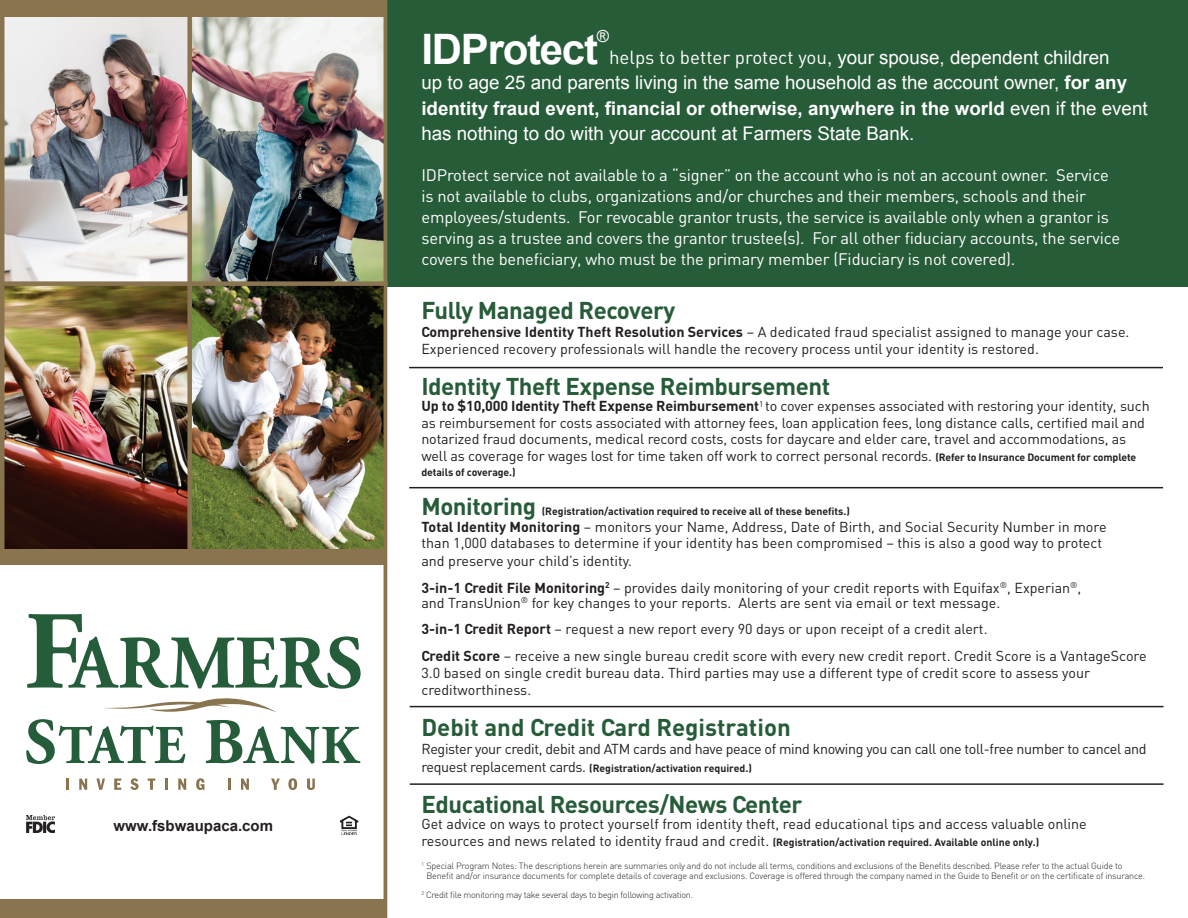
<style>
.page{position:relative;width:1188px;height:918px;background:#fff}
.page>*{position:absolute;margin:0;border:0;box-sizing:border-box;transform-origin:0 0}
.t1{font:700 42px "Arial";letter-spacing:-.03em;color:#fff}
.t2{font:700 24px "DIN";letter-spacing:-.02em;color:#275c39}
.t3{font:700 24px "DIN";color:#275c39}
.t4{font:18.75px/25.5px "Arial";color:#fff}
.t5{font:16.65px "Arial";color:#fff}
.t6{font:16.5px/21px "DIN";letter-spacing:-.01em;color:#fff}
.t7{font:700 15px "Arial";color:#231f20}
.t8{font:14.25px/17.1px "DIN";color:#231f20}
.t9{font:14.25px "DIN";letter-spacing:-.025em;color:#231f20}
.t10{font:700 10.5px "DIN";color:#231f20}
.t11{font:300 9px/9.8px "DIN";letter-spacing:-.02em;color:#231f20}
.s1{font-family:"DIN"}
.s2{font-weight:700}
.s3{font-weight:700;font-size:10.5px}
.s4{font-weight:400;font-size:14.25px}
</style>
<div class="page">
<hr style="left:409px;top:487px;width:754px;height:1px;background:#231f20">
<hr style="left:410px;top:783px;width:754px;height:2px;background:#231f20">
<hr style="left:409px;top:367px;width:754px;height:1px;background:#231f20">
<hr style="left:410px;top:706px;width:754px;height:1px;background:#231f20">
<div style="left:383px;top:0;width:805px;height:286px;background:#275c39"></div>
<div style="left:0;top:899px;width:385px;height:19px;background:#89744f"></div>
<img style="left:192px;top:286px;width:192px;height:263px">
<img style="left:192px;top:16px;width:192px;height:265px">
<img style="left:4px;top:17px;width:183px;height:264px">
<img style="left:4px;top:286px;width:183px;height:263px">
<div style="left:0;top:281px;width:388px;height:5px;background:#89744f"></div>
<div style="left:187px;top:16px;width:5px;height:538px;background:#89744f"></div>
<hr style="left:0;top:15px;width:4px;height:537px;background:#89744f">
<div style="left:0;top:549px;width:386px;height:15px;background:#89744f"></div>
<div style="left:0;top:0;width:386px;height:16px;background:#89744f"></div>
<hr style="left:384px;top:0;width:3px;height:918px;background:#89744f">
<svg style="left:26px;top:614px;width:335px;height:150px"></svg>
<svg style="left:66px;top:779px;width:3px;height:11px"></svg>
<svg style="left:79px;top:779px;width:8px;height:11px"></svg>
<svg style="left:96px;top:779px;width:9px;height:11px"></svg>
<svg style="left:114px;top:779px;width:7px;height:11px"></svg>
<svg style="left:130px;top:778px;width:9px;height:12px"></svg>
<svg style="left:148px;top:779px;width:7px;height:11px"></svg>
<svg style="left:165px;top:779px;width:3px;height:11px"></svg>
<svg style="left:178px;top:779px;width:8px;height:11px"></svg>
<svg style="left:196px;top:778px;width:9px;height:12px"></svg>
<svg style="left:228px;top:779px;width:3px;height:11px"></svg>
<svg style="left:241px;top:779px;width:8px;height:11px"></svg>
<svg style="left:271px;top:779px;width:9px;height:11px"></svg>
<svg style="left:288px;top:778px;width:9px;height:12px"></svg>
<svg style="left:307px;top:779px;width:8px;height:11px"></svg>
<img style="left:26px;top:815px;width:29px;height:17px">
<img style="left:340px;top:815px;width:19px;height:20px">
<p class="t7" style="left:114px;top:816px;width:161px">www.fsbwaupaca.com</p>
<p class="t1" style="left:421px;top:21px;width:178px">IDProtect</p>
<p class="t5" style="left:597px;top:26px;width:14px">®</p>
<p class="t4" style="left:421px;top:45px;width:728px;text-indent:188px"><span class="s1">helps to better protect you</span>, your spouse, dependent children<br>up to age 25 and parents living in the same household as the account owner, <span class="s2">for any identity fraud event, financial or otherwise, anywhere in the world</span> even if the event has nothing to do with your account at Farmers State Bank.</p>
<p class="t6" style="left:421px;top:164px;width:700px">IDProtect service not available to a “signer” on the account who is not an account owner. Service is not available to clubs, organizations and/or churches and their members, schools and their employees/students. For revocable grantor trusts, the service is available only when a grantor is serving as a trustee and covers the grantor trustee(s). For all other fiduciary accounts, the service covers the beneficiary, who must be the primary member (Fiduciary is not covered).</p>
<p class="t2" style="left:421px;top:295px;width:255px">Fully Managed Recovery</p>
<p class="t8" style="left:421px;top:323px;width:710px"><span class="s2">Comprehensive Identity Theft Resolution Services</span> – A dedicated fraud specialist assigned to manage your case.<br>Experienced recovery professionals will handle the recovery process until your identity is restored.</p>
<p class="t2" style="left:421px;top:370px;width:410px">Identity Theft Expense Reimbursement</p>
<p class="t8" style="left:421px;top:398px;width:730px;line-height:16.5px"><span class="s2">Up to $10,000 Identity Theft Expense Reimbursement</span><sup>1</sup> to cover expenses associated with restoring your identity, such as reimbursement for costs associated with attorney fees, loan application fees, long distance calls, certified mail and notarized fraud documents, medical record costs, costs for daycare and elder care, travel and accommodations, as well as coverage for wages lost for time taken off work to correct personal records. <span class="s3">(Refer to Insurance Document for complete</span></p>
<p class="t10" style="left:421px;top:465px;width:96px">details of coverage.)</p>
<p class="t2" style="left:421px;top:491px;width:116px">Monitoring</p>
<p class="t10" style="left:542px;top:505px;width:310px">(Registration/activation required to receive all of these benefits.)</p>
<p class="t8" style="left:421px;top:518px;width:687px"><span class="s2">Total Identity Monitoring</span> – monitors your Name, Address, Date of Birth, and Social Security Number in more than 1,000 databases to determine if your identity has been compromised – this is also a good way to protect and preserve your child’s identity.</p>
<p class="t8" style="left:421px;top:580px;width:661px;line-height:15px"><span class="s2">3-in-1 Credit File Monitoring</span><sup>2</sup> – provides daily monitoring of your credit reports with Equifax<sup>®</sup>, Experian<sup>®</sup>, and TransUnion<sup>®</sup> for key changes to your reports. Alerts are sent via email or text message.</p>
<p class="t8" style="left:421px;top:621px;width:568px"><span class="s2">3-in-1 Credit Report</span> – request a new report every 90 days or upon receipt of a credit alert.</p>
<p class="t8" style="left:421px;top:647px;width:727px"><span class="s2">Credit Score</span> – receive a new single bureau credit score with every new credit report. Credit Score is a VantageScore<br>3.0 based on single credit bureau data. Third parties may use a different type of credit score to assess your creditworthiness.</p>
<p class="t3" style="left:421px;top:712px;width:371px">Debit and Credit Card Registration</p>
<p class="t9" style="left:421px;top:740px;width:727px">Register your credit, debit and ATM cards and have peace of mind knowing you can call one toll-free number to cancel and</p>
<p class="t10" style="left:421px;top:761px;width:332px"><span class="s4">request replacement cards.</span> (Registration/activation required.)</p>
<p class="t2" style="left:421px;top:788px;width:383px">Educational Resources/News Center</p>
<p class="t8" style="left:421px;top:815px;width:667px">Get advice on ways to protect yourself from identity theft, read educational tips and access valuable online</p>
<p class="t10" style="left:421px;top:835px;width:620px"><span class="s4">resources and news related to identity fraud and credit.</span> (Registration/activation required. Available online only.)</p>
<p class="t11" style="left:426px;top:861px;width:720px;text-indent:-5px"><sup>1</sup> Special Program Notes: The descriptions herein are summaries only and do not include all terms, conditions and exclusions of the Benefits described. Please refer to the actual Guide to<br>Benefit and/or insurance documents for complete details of coverage and exclusions. Coverage is offered through the company named in the Guide to Benefit or on the certificate of insurance.</p>
<p class="t11" style="left:421px;top:890px;width:273px"><sup>2</sup> Credit file monitoring may take several days to begin following activation.</p>
</div>
